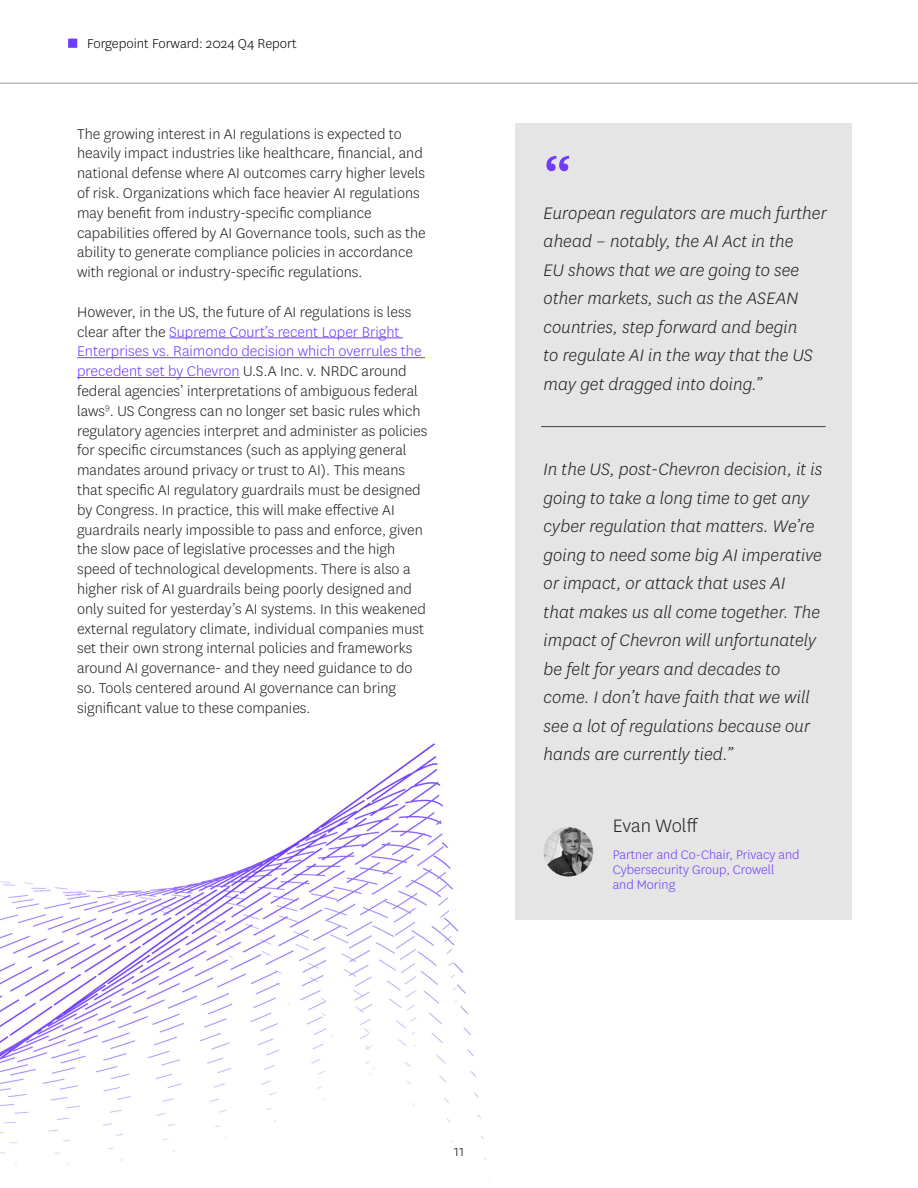
<style>
.page{position:relative;width:918px;height:1188px;background:#fff}
.page>*{position:absolute;margin:0;border:0;box-sizing:border-box;transform-origin:0 0}
.quotes{font:70.5px "National";color:#6e3cfa}
.Quote_H1{font:300 21px "National";color:#231f20}
.quotes-2{font:italic 300 19.5px/28.5px "National";color:#231f20}
.t1{font:300 16.5px/19.8px "National";color:#231f20}
.t2{font:300 15px "National";color:#040503}
.Quote_Subhead{font:300 14.4px/15px "National";color:#6e3cfa}
.s1{color:#6e3cfa}
</style>
<div class="page">
<div style="left:68px;top:39px;width:9px;height:9px;background:#6e3cfa;border:1px solid #6e3cfa"></div>
<hr style="left:0;top:82px;width:918px;height:2px;background:#bababa">
<img style="left:0;top:743px;width:489px;height:438px">
<div style="left:515px;top:124px;width:336px;height:796px;background:#e5e5e5"></div>
<img style="left:544px;top:827px;width:49px;height:50px;border-radius:25px">
<hr style="left:169px;top:337px;width:234px;height:1px;background:#6e3cfa">
<hr style="left:77px;top:357px;width:348px;height:1px;background:#6e3cfa">
<hr style="left:77px;top:377px;width:163px;height:1px;background:#6e3cfa">
<hr style="left:541px;top:426px;width:285px;height:1px;background:#3e3e3f">
<p class="t2" style="left:87px;top:34px;width:211px">Forgepoint Forward: 2024 Q4 Report</p>
<p class="t1" style="left:77px;top:123px;width:350px">The growing interest in AI regulations is expected to heavily impact industries like healthcare, financial, and national defense where AI outcomes carry higher levels of risk. Organizations which face heavier AI regulations may benefit from industry-specific compliance capabilities offered by AI Governance tools, such as the ability to generate compliance policies in accordance with regional or industry-specific regulations.</p>
<p class="t1" style="left:77px;top:301px;width:352px">However, in the US, the future of AI regulations is less clear after the <span class="s1">Supreme Court’s recent Loper Bright Enterprises vs. Raimondo decision which overrules the precedent set by Chevron</span> U.S.A Inc. v. NRDC around federal agencies’ interpretations of ambiguous federal laws<sup>9</sup>. US Congress can no longer set basic rules which regulatory agencies interpret and administer as policies for specific circumstances (such as applying general mandates around privacy or trust to AI). This means that specific AI regulatory guardrails must be designed by Congress. In practice, this will make effective AI guardrails nearly impossible to pass and enforce, given the slow pace of legislative processes and the high speed of technological developments. There is also a higher risk of AI guardrails being poorly designed and only suited for yesterday’s AI systems. In this weakened external regulatory climate, individual companies must set their own strong internal policies and frameworks around AI governance- and they need guidance to do so. Tools centered around AI governance can bring significant value to these companies.</p>
<p class="quotes" style="left:544px;top:136px;width:30px">“</p>
<p class="quotes-2" style="left:544px;top:198px;width:285px">European regulators are much further ahead – notably, the AI Act in the<br>EU shows that we are going to see other markets, such as the ASEAN countries, step forward and begin<br>to regulate AI in the way that the US may get dragged into doing.”</p>
<p class="quotes-2" style="left:544px;top:455px;width:280px">In the US, post-Chevron decision, it is going to take a long time to get any cyber regulation that matters. We’re going to need some big AI imperative or impact, or attack that uses AI<br>that makes us all come together. The impact of Chevron will unfortunately be felt for years and decades to come. I don’t have faith that we will see a lot of regulations because our hands are currently tied.”</p>
<p class="Quote_H1" style="left:613px;top:813px;width:87px">Evan Wolff</p>
<p class="Quote_Subhead" style="left:613px;top:847px;width:188px">Partner and Co-Chair, Privacy and<br>Cybersecurity Group, Crowell<br>and Moring</p>
<p class="t1" style="left:454px;top:1141px;width:12px">11</p>
</div>
